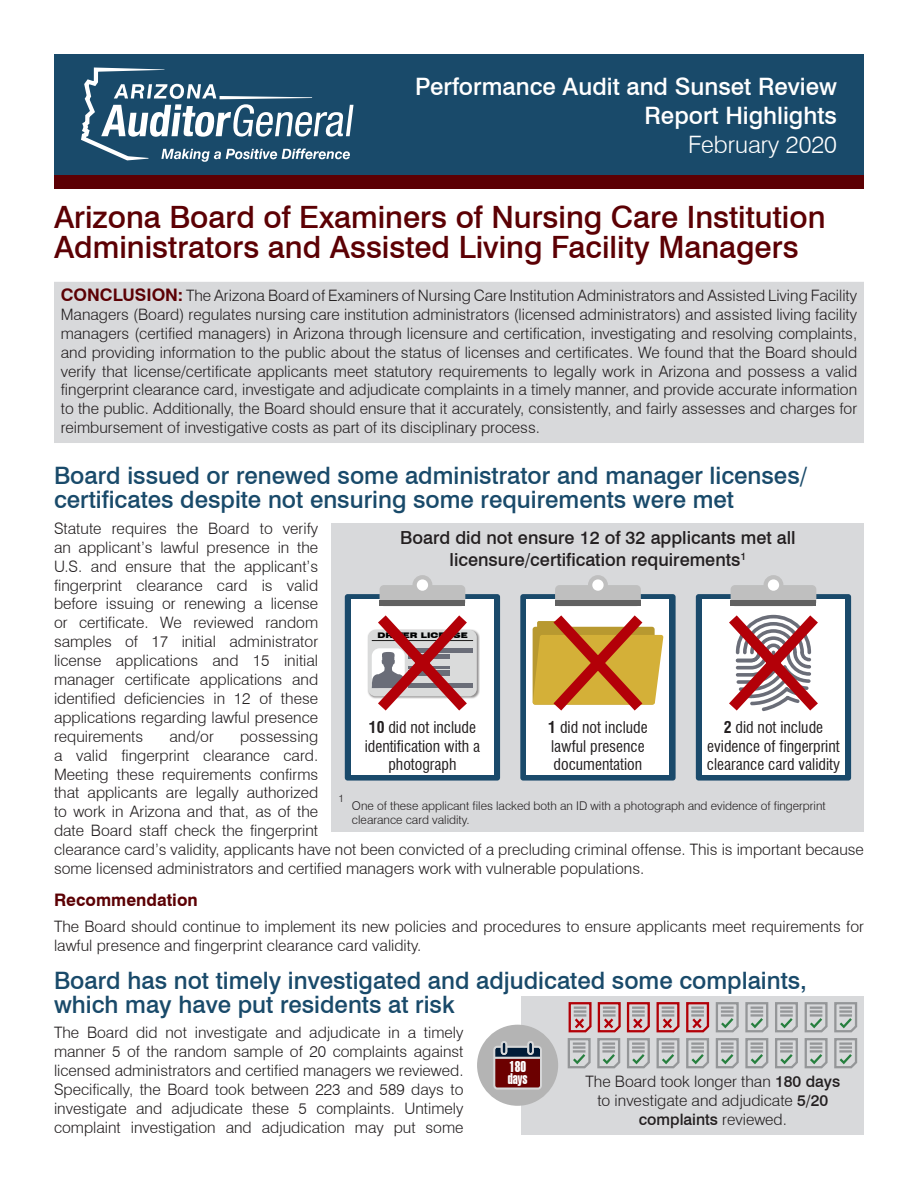
<style>
.page{position:relative;width:918px;height:1188px;background:#fff}
.page>*{position:absolute;margin:0;border:0;box-sizing:border-box;transform-origin:0 0}
.t1{font:500 30.75px/30px "Swiss 721 BT";color:#5c0004}
.t2{font:500 24px/24px "Swiss 721 BT";color:#194a6a}
.t3{font:500 24px/28.8px "Swiss 721 BT";color:#fff;text-align:right}
.t4{font:300 24px "Swiss 721 BT";color:#fff}
.t5{font:500 18px/21.6px "Swiss 721 BT";color:#231f20;text-align:center}
.t6{font:700 17.25px "Swiss 721 BT";color:#5c0004}
.t7{font:300 15.75px/18.9px "Swiss 721 BT";color:#231f20;text-align:justify}
.t8{font:condensed 15.75px/18.9px "Swiss 721 BT";color:#231f20;text-align:center}
.t9{font:15px/11.7px "Swiss 911 BT Extra Compressed";color:#fff}
.t10{font:300 12px/14.4px "Swiss 721 BT";color:#231f20}
.t11{font:300 10.5px "Swiss 721 BT";color:#231f20}
.t12{font:900 expanded 7.65px "Swiss 721 BT";color:#000}
.s1{font-weight:700;font-size:17.25px;color:#5c0004}
.s2{font-weight:700}
.s3{font-weight:500}
</style>
<div class="page">
<div style="left:54px;top:54px;width:810px;height:122px;background:#194a6a"></div>
<svg style="left:81px;top:68px;width:273px;height:94px"></svg>
<div style="left:54px;top:176px;width:810px;height:13px;background:#5c0004"></div>
<div style="left:54px;top:288px;width:810px;height:149px;background:#d8d9db"></div>
<div style="left:54px;top:431px;width:810px;height:12px;background:#d8d9db"></div>
<div style="left:54px;top:282px;width:810px;height:12px;background:#d8d9db"></div>
<div style="left:332px;top:524px;width:532px;height:308px;background:#d8d9db"></div>
<div style="left:696px;top:594px;width:155px;height:187px;background:#1a4a6b;border-radius:3px"></div>
<div style="left:702px;top:600px;width:143px;height:175px;background:#fff"></div>
<div style="left:731px;top:585px;width:85px;height:21px;background:#bfbfbf;border-radius:4px"></div>
<div style="left:764px;top:575px;width:19px;height:20px;border:6px solid #bfbfbf;border-radius:50%"></div>
<div style="left:731px;top:600px;width:85px;height:6px;background:#616161"></div>
<div style="left:768px;top:579px;width:11px;height:12px;background:#fff;border-radius:50%"></div>
<svg style="left:729px;top:604px;width:89px;height:108px"></svg>
<div style="left:520px;top:594px;width:156px;height:187px;background:#1a4a6b;border-radius:3px"></div>
<div style="left:527px;top:600px;width:142px;height:175px;background:#fff"></div>
<div style="left:555px;top:585px;width:86px;height:21px;background:#bfbfbf;border-radius:4px"></div>
<div style="left:588px;top:575px;width:20px;height:20px;border:6px solid #bfbfbf;border-radius:50%"></div>
<div style="left:555px;top:600px;width:86px;height:6px;background:#616161"></div>
<div style="left:592px;top:579px;width:12px;height:12px;background:#fff;border-radius:50%"></div>
<svg style="left:533px;top:606px;width:130px;height:105px"></svg>
<div style="left:345px;top:594px;width:155px;height:187px;background:#1a4a6b;border-radius:3px"></div>
<div style="left:351px;top:600px;width:143px;height:175px;background:#fff"></div>
<div style="left:380px;top:585px;width:85px;height:21px;background:#bfbfbf;border-radius:4px"></div>
<div style="left:412px;top:575px;width:20px;height:20px;border:6px solid #bfbfbf;border-radius:50%"></div>
<div style="left:380px;top:600px;width:85px;height:6px;background:#616161"></div>
<div style="left:417px;top:579px;width:11px;height:12px;background:#fff;border-radius:50%"></div>
<svg style="left:367px;top:604px;width:111px;height:107px"></svg>
<div style="left:522px;top:996px;width:342px;height:138px;background:#d8d9db"></div>
<div style="left:477px;top:1025px;width:81px;height:81px;background:#b4b4b4;border-radius:50%"></div>
<svg style="left:493px;top:1041px;width:49px;height:49px;background:#7b464a"></svg>
<svg style="left:656px;top:1002px;width:24px;height:67px"></svg>
<svg style="left:686px;top:1002px;width:53px;height:67px"></svg>
<svg style="left:567px;top:1002px;width:83px;height:67px"></svg>
<svg style="left:745px;top:1002px;width:83px;height:67px"></svg>
<svg style="left:834px;top:1002px;width:24px;height:67px"></svg>
<h2 class="t3" style="left:415px;top:72px;width:423px">Performance Audit and Sunset Review<br>Report Highlights</h2>
<h2 class="t4" style="left:688px;top:130px;width:150px">February 2020</h2>
<h1 class="t1" style="left:54px;top:202px;width:773px">Arizona Board of Examiners of Nursing Care Institution<br>Administrators and Assisted Living Facility Managers</h1>
<p class="t7" style="left:61px;top:286px;width:798px"><span class="s1">CONCLUSION:</span> The Arizona Board of Examiners of Nursing Care Institution Administrators and Assisted Living Facility Managers (Board) regulates nursing care institution administrators (licensed administrators) and assisted living facility managers (certified managers) in Arizona through licensure and certification, investigating and resolving complaints, and providing information to the public about the status of licenses and certificates. We found that the Board should verify that license/certificate applicants meet statutory requirements to legally work in Arizona and possess a valid fingerprint clearance card, investigate and adjudicate complaints in a timely manner, and provide accurate information to the public. Additionally, the Board should ensure that it accurately, consistently, and fairly assesses and charges for reimbursement of investigative costs as part of its disciplinary process.</p>
<h2 class="t2" style="left:54px;top:464px;width:755px">Board issued or renewed some administrator and manager licenses/ certificates despite not ensuring some requirements were met</h2>
<p class="t7" style="left:54px;top:519px;width:266px">Statute requires the Board to verify an applicant’s lawful presence in the U.S. and ensure that the applicant’s fingerprint clearance card is valid before issuing or renewing a license or certificate. We reviewed random samples of 17 initial administrator license applications and 15 initial manager certificate applications and identified deficiencies in 12 of these applications regarding lawful presence requirements</p>
<p class="t5" style="left:400px;top:527px;width:397px">Board did not ensure 12 of 32 applicants met all licensure/certification requirements<sup>1</sup></p>
<p class="t12" style="left:377px;top:631px;width:92px">DRIVER LICENSE</p>
<p class="t8" style="left:365px;top:718px;width:117px"><span class="s2">10</span> did not include identification with a photograph</p>
<p class="t8" style="left:548px;top:718px;width:101px;text-align:left"><span class="s2">1</span> did not include lawful presence documentation</p>
<p class="t8" style="left:707px;top:718px;width:135px"><span class="s2">2</span> did not include evidence of fingerprint clearance card validity</p>
<p class="t7" style="left:170px;top:727px;width:46px">and/or</p>
<p class="t7" style="left:54px;top:727px;width:811px;text-align:left;text-indent:186px">possessing<br>a valid fingerprint clearance card.<br>Meeting these requirements confirms<br>that applicants are legally authorized<br>to work in Arizona and that, as of the<br>date Board staff check the fingerprint<br>clearance card’s validity, applicants have not been convicted of a precluding criminal offense. This is important because some licensed administrators and certified managers work with vulnerable populations.</p>
<p class="t6" style="left:54px;top:890px;width:145px">Recommendation</p>
<p class="t7" style="left:54px;top:917px;width:811px">The Board should continue to implement its new policies and procedures to ensure applicants meet requirements for lawful presence and fingerprint clearance card validity.</p>
<h2 class="t2" style="left:54px;top:968px;width:754px">Board has not timely investigated and adjudicated some complaints, which may have put residents at risk</h2>
<p class="t7" style="left:54px;top:1023px;width:411px">The Board did not investigate and adjudicate in a timely manner 5 of the random sample of 20 complaints against licensed administrators and certified managers we reviewed.<br>Specifically, the Board took between 223 and 589 days to investigate and adjudicate these 5 complaints. Untimely complaint investigation and adjudication may put some</p>
<p class="t11" style="left:338px;top:792px;width:7px">1</p>
<p class="t10" style="left:352px;top:798px;width:475px">One of these applicant files lacked both an ID with a photograph and evidence of fingerprint clearance card validity.</p>
<p class="t9" style="left:508px;top:1061px;width:21px">180 days</p>
<p class="t7" style="left:586px;top:1072px;width:256px;text-align:center">The Board took longer than <span class="s3">180 days </span>to investigate and adjudicate <span class="s3">5/20 complaints</span> reviewed.</p>
</div>
